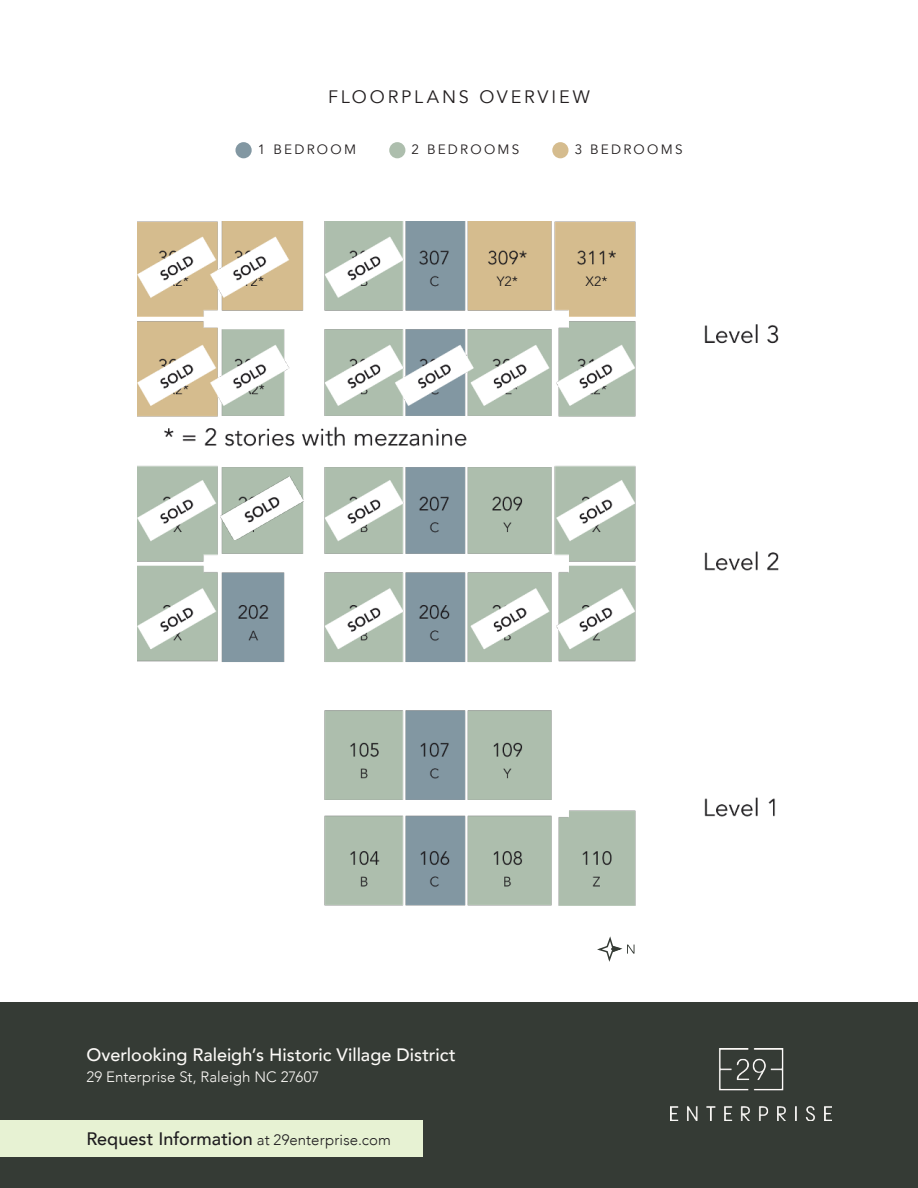
<style>
.page{position:relative;width:918px;height:1188px;background:#fff}
.page>*{position:absolute;margin:0;border:0;box-sizing:border-box;transform-origin:0 0}
.t1{font:500 18px "Avenir";color:#fbf9f6}
.t2{font:500 18px "Avenir";color:#1e1c1f}
.t3{font:18px "Avenir";letter-spacing:.155em;color:#231f20}
.t4{font:300 15px "Avenir";letter-spacing:.005em;color:#fbf9f6}
.t5{font:13.5px "Avenir";letter-spacing:.165em;color:#231f20}
.s1{font-weight:300;font-size:15px}
</style>
<div class="page">
<div style="left:0;top:1003px;width:918px;height:185px;background:#353b35"></div>
<div style="left:0;top:1120px;width:422px;height:37px;background:#e7f2d3"></div>
<img style="left:671px;top:1048px;width:161px;height:72px">
<img style="left:137px;top:222px;width:642px;height:683px">
<div style="left:389px;top:142px;width:16px;height:16px;background:#adbead;border-radius:50%"></div>
<div style="left:552px;top:142px;width:17px;height:16px;background:#d5bc8e;border-radius:50%"></div>
<div style="left:235px;top:142px;width:17px;height:16px;background:#8297a2;border-radius:50%"></div>
<svg style="left:597px;top:937px;width:37px;height:25px"></svg>
<img style="left:221px;top:477px;width:82px;height:63px">
<p class="t3" style="left:328px;top:89px;width:263px">FLOORPLANS OVERVIEW</p>
<p class="t5" style="left:258px;top:143px;width:100px">1 BEDROOM</p>
<p class="t5" style="left:411px;top:143px;width:109px">2 BEDROOMS</p>
<p class="t5" style="left:575px;top:143px;width:109px">3 BEDROOMS</p>
<p class="t1" style="left:86px;top:1047px;width:371px">Overlooking Raleigh’s Historic Village District</p>
<p class="t4" style="left:86px;top:1068px;width:234px">29 Enterprise St, Raleigh NC 27607</p>
<p class="t2" style="left:86px;top:1131px;width:306px">Request Information <span class="s1">at 29enterprise.com</span></p>
</div>
